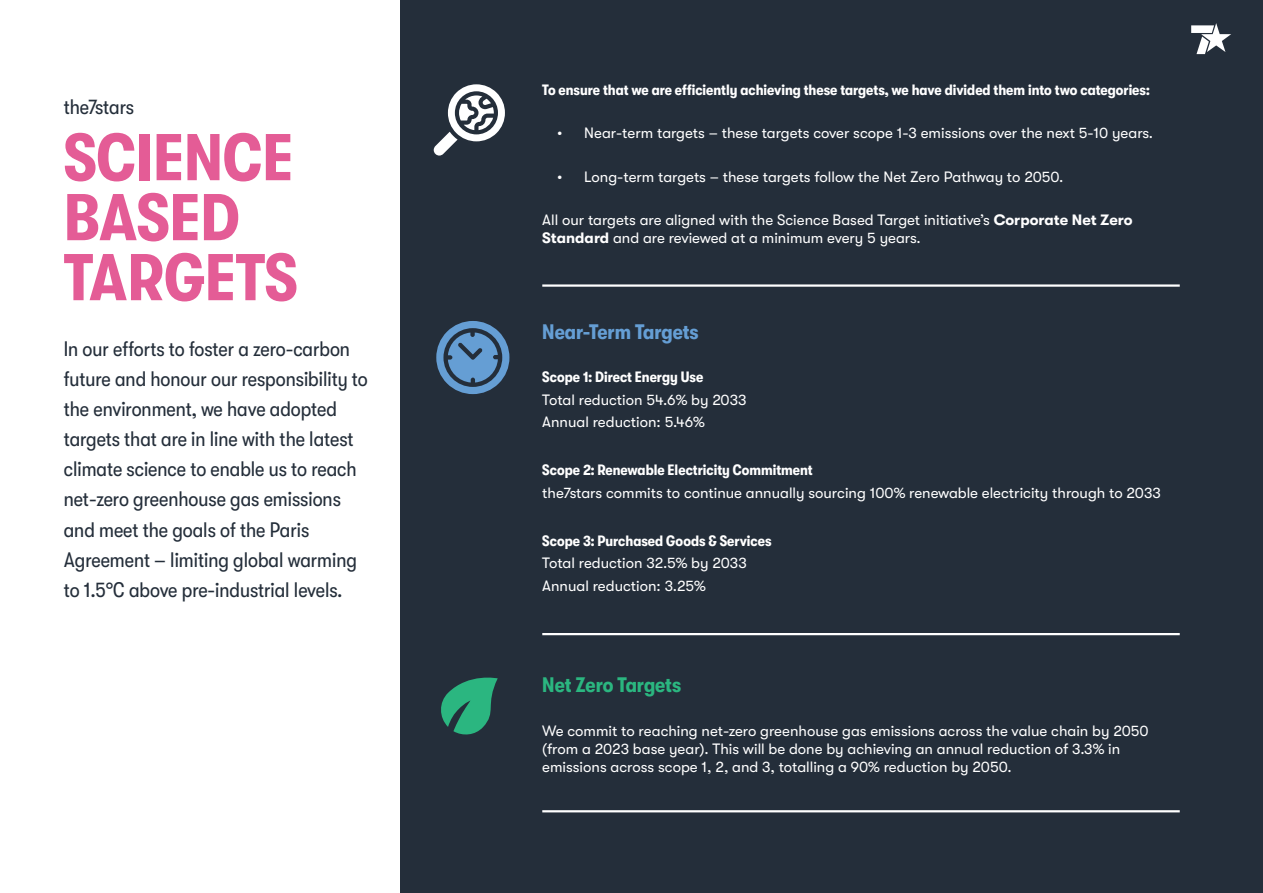
<style>
.page{position:relative;width:1263px;height:893px;background:#fff}
.page>*{position:absolute;margin:0;border:0;box-sizing:border-box;transform-origin:0 0}
.t1{font:700 condensed 66px/60px "GT Walsheim Pro";color:#e45c96}
.t2{font:condensed 21px/30px "GT Walsheim Pro";color:#242e3a}
.t3{font:700 condensed 21px "GT Walsheim Pro";color:#659ed4}
.t4{font:700 condensed 21px "GT Walsheim Pro";color:#2bb680}
.t5{font:15px/18px "GT Walsheim Pro";color:#fff}
.t6{font:700 condensed 15px "GT Walsheim Pro";color:#fff}
.s1{font-weight:700}
</style>
<div class="page">
<div style="left:400px;top:0;width:863px;height:893px;background:#242e3a"></div>
<hr style="left:542px;top:284px;width:638px;height:3px;background:#fff">
<hr style="left:542px;top:633px;width:638px;height:2px;background:#fff">
<hr style="left:542px;top:810px;width:638px;height:2px;background:#fff">
<svg style="left:1191px;top:23px;width:40px;height:31px"></svg>
<svg style="left:441px;top:677px;width:57px;height:58px"></svg>
<svg style="left:436px;top:321px;width:73px;height:73px"></svg>
<svg style="left:434px;top:84px;width:71px;height:72px"></svg>
<h2 class="t2" style="left:64px;top:92px;width:72px">the7stars</h2>
<h1 class="t1" style="left:64px;top:128px;width:235px">SCIENCE<br>BASED<br>TARGETS</h1>
<p class="t2" style="left:64px;top:334px;width:306px">In our efforts to foster a zero-carbon future and honour our responsibility to the environment, we have adopted targets that are in line with the latest climate science to enable us to reach net-zero greenhouse gas emissions and meet the goals of the Paris Agreement – limiting global warming to 1.5°C above pre-industrial levels.</p>
<p class="t6" style="left:542px;top:81px;width:609px">To ensure that we are efficiently achieving these targets, we have divided them into two categories:</p>
<p class="t5" style="left:557px;top:124px;width:597px">• Near-term targets – these targets cover scope 1-3 emissions over the next 5-10 years.</p>
<p class="t5" style="left:557px;top:168px;width:508px">• Long-term targets – these targets follow the Net Zero Pathway to 2050.</p>
<p class="t5" style="left:542px;top:211px;width:592px">All our targets are aligned with the Science Based Target initiative’s <span class="s1">Corporate Net Zero<br>Standard</span> and are reviewed at a minimum every 5 years.</p>
<h2 class="t3" style="left:542px;top:320px;width:158px">Near-Term Targets</h2>
<p class="t6" style="left:542px;top:369px;width:162px">Scope 1: Direct Energy Use</p>
<p class="t5" style="left:542px;top:388px;width:206px;line-height:22.5px">Total reduction 54.6% by 2033<br>Annual reduction: 5.46%</p>
<p class="t6" style="left:542px;top:462px;width:272px">Scope 2: Renewable Electricity Commitment</p>
<p class="t5" style="left:542px;top:484px;width:620px">the7stars commits to continue annually sourcing 100% renewable electricity through to 2033</p>
<p class="t6" style="left:542px;top:532px;width:231px">Scope 3: Purchased Goods &amp; Services</p>
<p class="t5" style="left:542px;top:552px;width:206px;line-height:22.5px">Total reduction 32.5% by 2033<br>Annual reduction: 3.25%</p>
<h2 class="t4" style="left:542px;top:673px;width:140px">Net Zero Targets</h2>
<p class="t5" style="left:542px;top:722px;width:608px">We commit to reaching net-zero greenhouse gas emissions across the value chain by 2050 (from a 2023 base year). This will be done by achieving an annual reduction of 3.3% in emissions across scope 1, 2, and 3, totalling a 90% reduction by 2050.</p>
</div>
